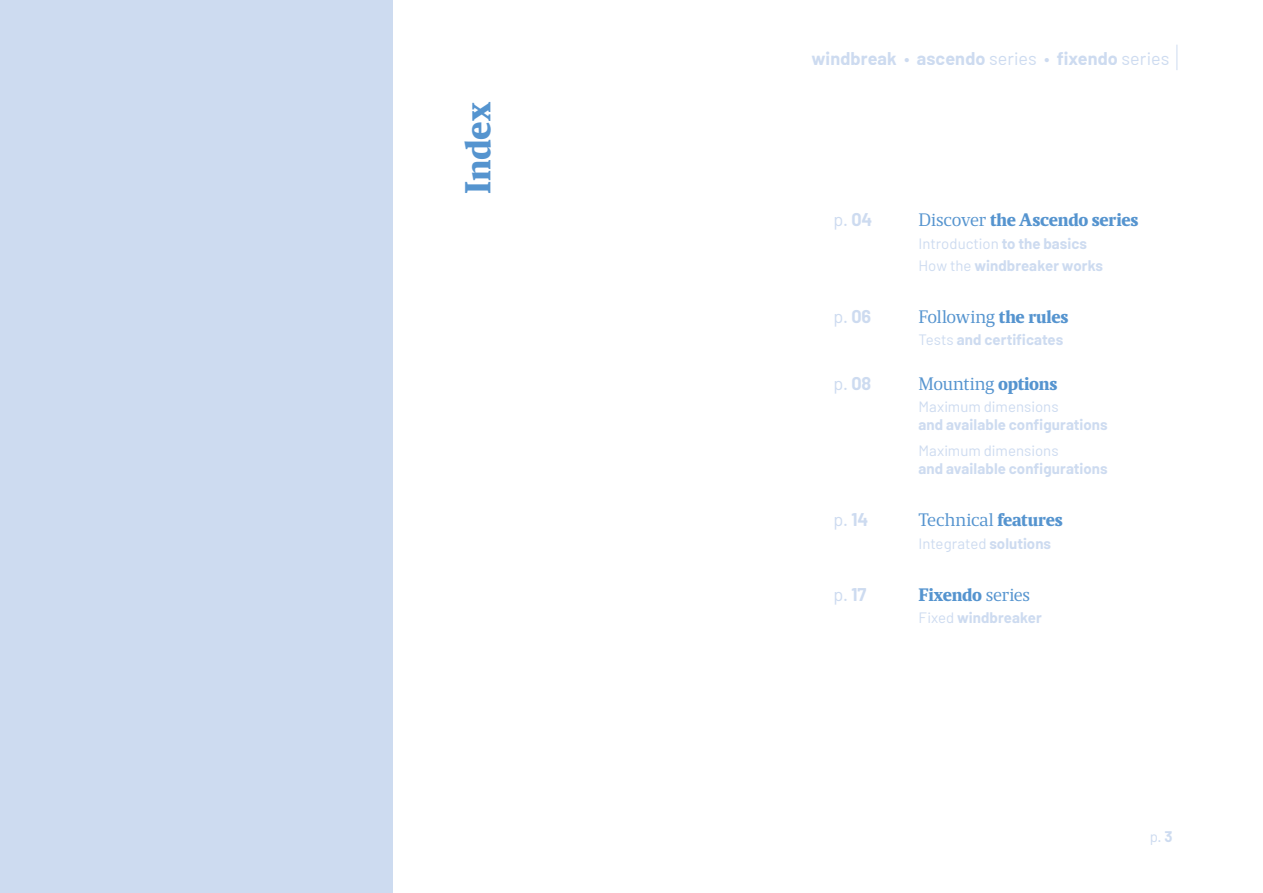
<style>
.page{position:relative;width:1263px;height:893px;background:#fff}
.page>*{position:absolute;margin:0;border:0;box-sizing:border-box;transform-origin:0 0}
.t1{font:900 36px "Maga";letter-spacing:-.005em;color:#5594cf}
.a__b__c{font:18px "Maga";letter-spacing:-.01em;color:#5594cf}
.t2{font:700 18px "Barlow";letter-spacing:.005em;color:#cddbf0}
.a__b__c-2{font:900 18px "Maga";letter-spacing:-.01em;color:#5594cf}
.a__b__c-3{font:18px "Barlow";color:#cddbf0}
.a__b__c-4{font:700 15px/18px "Barlow";letter-spacing:.005em;color:#cddbf0}
.a__b__c-5{font:15px "Barlow";color:#cddbf0}
.s1{font-weight:400}
.s2{font-weight:700}
.s3{font-weight:900}
</style>
<div class="page">
<svg style="left:1176px;top:45px;width:1px;height:25px"></svg>
<div style="left:0;top:0;width:393px;height:893px;background:#cddbf0"></div>
<p class="t1" style="left:457px;top:194px;width:94px;rotate:-90deg">Index</p>
<p class="t2" style="left:811px;top:47px;width:359px">windbreak <span class="s1">•</span> ascendo <span class="s1">series •</span> fixendo <span class="s1">series</span></p>
<p class="a__b__c-3" style="left:833px;top:209px;width:40px">p. <span class="s2">04</span></p>
<p class="a__b__c-2" style="left:918px;top:210px;width:221px"><span class="s1">Discover</span> the Ascendo series</p>
<p class="a__b__c-5" style="left:918px;top:234px;width:170px">Introduction <span class="s2">to the basics</span></p>
<p class="a__b__c-4" style="left:918px;top:256px;width:186px"><span class="s1">How the</span> windbreaker works</p>
<p class="a__b__c-3" style="left:833px;top:305px;width:39px">p. <span class="s2">06</span></p>
<p class="a__b__c" style="left:918px;top:306px;width:152px">Following <span class="s3">the rules</span></p>
<p class="a__b__c-4" style="left:918px;top:331px;width:146px"><span class="s1">Tests</span> and certificates</p>
<p class="a__b__c-3" style="left:833px;top:372px;width:39px">p. <span class="s2">08</span></p>
<p class="a__b__c" style="left:918px;top:373px;width:140px">Mounting <span class="s3">options</span></p>
<p class="a__b__c-4" style="left:918px;top:397px;width:191px"><span class="s1">Maximum dimensions<br></span>and available configurations</p>
<p class="a__b__c-4" style="left:918px;top:442px;width:191px"><span class="s1">Maximum dimensions<br></span>and available configurations</p>
<p class="a__b__c-3" style="left:833px;top:509px;width:36px">p. <span class="s2">14</span></p>
<p class="a__b__c" style="left:918px;top:510px;width:146px">Technical <span class="s3">features</span></p>
<p class="a__b__c-5" style="left:918px;top:534px;width:134px">Integrated <span class="s2">solutions</span></p>
<p class="a__b__c-3" style="left:833px;top:583px;width:34px">p. <span class="s2">17</span></p>
<p class="a__b__c-2" style="left:918px;top:584px;width:113px">Fixendo <span class="s1">series</span></p>
<p class="a__b__c-4" style="left:918px;top:608px;width:125px"><span class="s1">Fixed</span> windbreaker</p>
<p class="a__b__c-5" style="left:1149px;top:827px;width:25px">p. <span class="s2">3</span></p>
</div>
